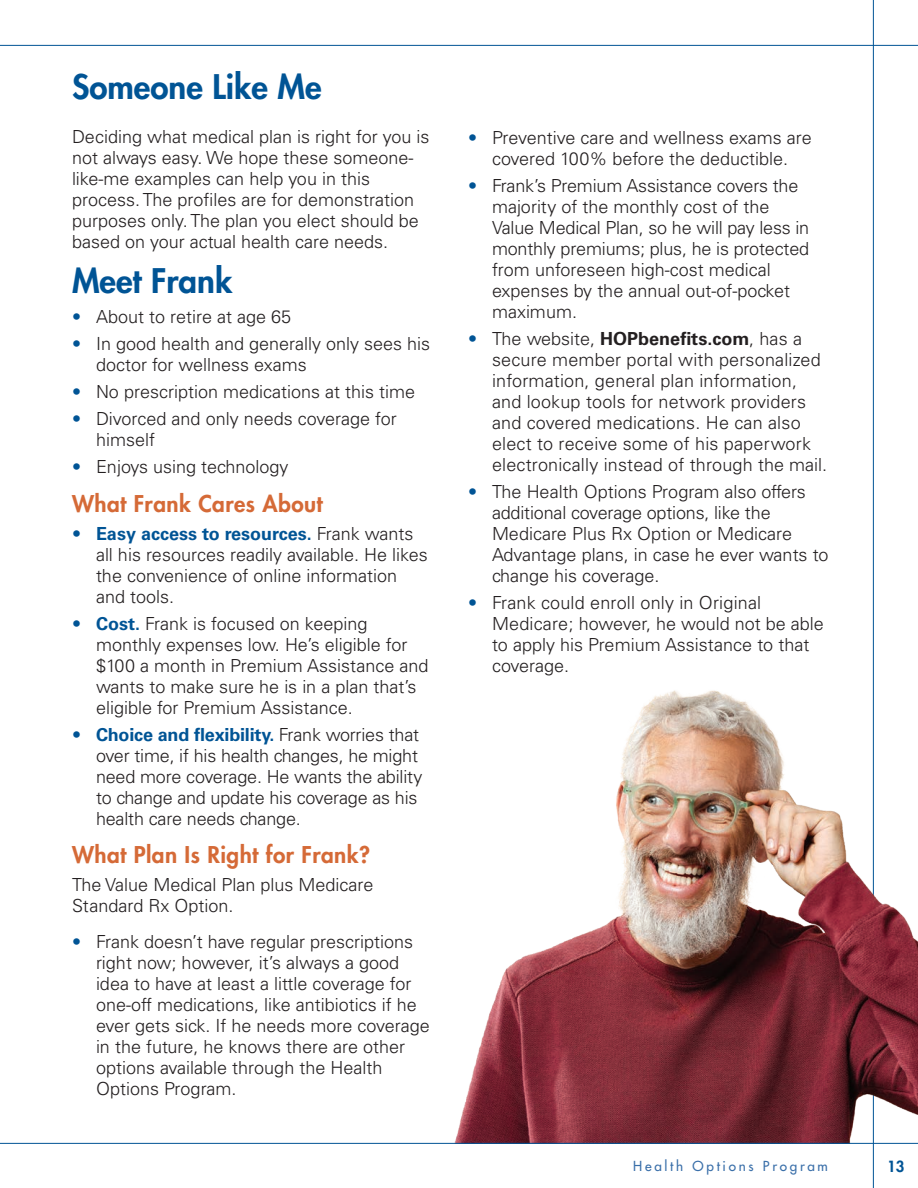
<style>
.page{position:relative;width:918px;height:1188px;background:#fff}
.page>*{position:absolute;margin:0;border:0;box-sizing:border-box;transform-origin:0 0}
.CK_A_head{font:800 33px "Futura Std";color:#005495}
.CK_A_head_x{font:800 33px "Futura Std";color:#005495}
.CK_B_head_x{font:800 22.5px "Futura Std";letter-spacing:.02em;color:#d56a37}
.CK_Body{font:300 18px/21px "Univers LT Std";color:#231f20}
.t1{font:800 15px "Futura Std";color:#005495}
.t2{font:500 13.5px "Futura Std";letter-spacing:.2em;color:#3a6fa9}
.s1{color:#005495}
.s2{font-weight:700;color:#005495}
.s3{font-weight:700}
</style>
<div class="page">
<hr style="left:873px;top:0;width:1px;height:1188px;background:#005495">
<img style="left:450px;top:677px;width:468px;height:466px">
<hr style="left:0;top:45px;width:918px;height:1px;background:#005495">
<hr style="left:0;top:1143px;width:918px;height:1px;background:#005495">
<h1 class="CK_A_head" style="left:72px;top:66px;width:251px">Someone Like Me</h1>
<p class="CK_Body" style="left:72px;top:126px;width:359px">Deciding what medical plan is right for you is not always easy. We hope these someone&shy;like-me examples can help you in this process. The profiles are for demonstration purposes only. The plan you elect should be based on your actual health care needs.</p>
<h1 class="CK_A_head_x" style="left:72px;top:260px;width:162px">Meet Frank</h1>
<p class="CK_Body" style="left:72px;top:306px;width:221px"><span class="s1">•</span> About to retire at age 65</p>
<p class="CK_Body" style="left:96px;top:333px;width:336px;text-indent:-24px"><span class="s1">•</span> In good health and generally only sees his doctor for wellness exams</p>
<p class="CK_Body" style="left:72px;top:381px;width:345px"><span class="s1">•</span> No prescription medications at this time</p>
<p class="CK_Body" style="left:96px;top:408px;width:302px;text-indent:-24px"><span class="s1">•</span> Divorced and only needs coverage for himself</p>
<p class="CK_Body" style="left:72px;top:456px;width:218px"><span class="s1">•</span> Enjoys using technology</p>
<h2 class="CK_B_head_x" style="left:72px;top:489px;width:252px">What Frank Cares About</h2>
<p class="CK_Body" style="left:96px;top:523px;width:333px;text-indent:-24px"><span class="s1">•</span> <span class="s2">Easy access to resources.</span> Frank wants all his resources readily available. He likes the convenience of online information and tools.</p>
<p class="CK_Body" style="left:96px;top:613px;width:334px;text-indent:-24px"><span class="s1">•</span> <span class="s2">Cost.</span> Frank is focused on keeping monthly expenses low. He’s eligible for $100 a month in Premium Assistance and wants to make sure he is in a plan that’s eligible for Premium Assistance.</p>
<p class="CK_Body" style="left:96px;top:724px;width:328px;text-indent:-24px"><span class="s1">•</span> <span class="s2">Choice and flexibility.</span> Frank worries that over time, if his health changes, he might need more coverage. He wants the ability to change and update his coverage as his health care needs change.</p>
<h2 class="CK_B_head_x" style="left:72px;top:840px;width:300px">What Plan Is Right for Frank?</h2>
<p class="CK_Body" style="left:72px;top:874px;width:303px">The Value Medical Plan plus Medicare<br>Standard Rx Option.</p>
<p class="CK_Body" style="left:96px;top:931px;width:335px;text-indent:-24px"><span class="s1">•</span> Frank doesn’t have regular prescriptions right now; however, it’s always a good idea to have at least a little coverage for one-off medications, like antibiotics if he ever gets sick. If he needs more coverage in the future, he knows there are other options available through the Health Options Program.</p>
<p class="CK_Body" style="left:468px;top:127px;width:345px;text-align:center"><span class="s1">•</span> Preventive care and wellness exams are covered 100% before the deductible.</p>
<p class="CK_Body" style="left:492px;top:175px;width:319px;text-indent:-24px"><span class="s1">•</span> Frank’s Premium Assistance covers the majority of the monthly cost of the Value Medical Plan, so he will pay less in monthly premiums; plus, he is protected from unforeseen high-cost medical expenses by the annual out-of-pocket maximum.</p>
<p class="CK_Body" style="left:492px;top:328px;width:337px;text-indent:-24px"><span class="s1">•</span> The website, <span class="s3">HOPbenefits.com</span>, has a secure member portal with personalized information, general plan information, and lookup tools for network providers and covered medications. He can also elect to receive some of his paperwork electronically instead of through the mail.</p>
<p class="CK_Body" style="left:492px;top:481px;width:338px;text-indent:-24px"><span class="s1">•</span> The Health Options Program also offers additional coverage options, like the Medicare Plus Rx Option or Medicare Advantage plans, in case he ever wants to change his coverage.</p>
<p class="CK_Body" style="left:492px;top:592px;width:333px;text-indent:-24px"><span class="s1">•</span> Frank could enroll only in Original<br>Medicare; however, he would not be able to apply his Premium Assistance to that coverage.</p>
<p class="t2" style="left:633px;top:1158px;width:196px">Health Options Program</p>
<p class="t1" style="left:887px;top:1157px;width:19px">13</p>
</div>
